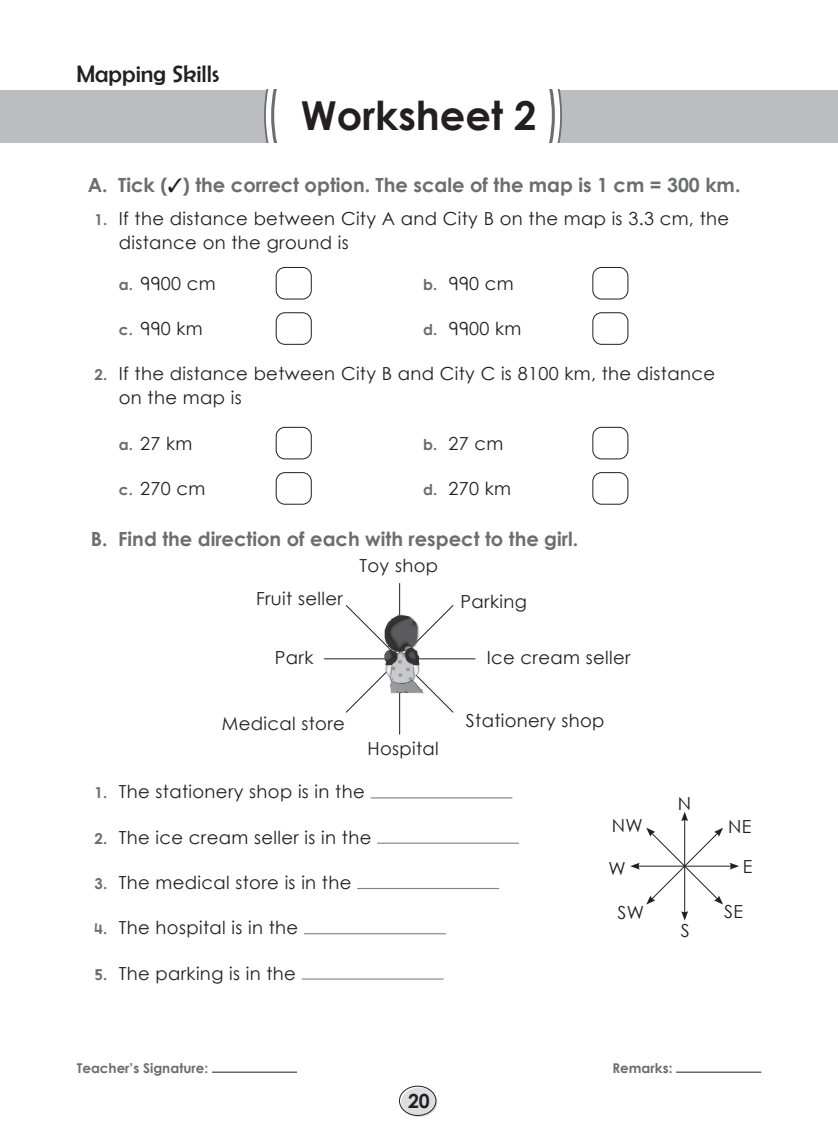
<style>
.page{position:relative;width:838px;height:1136px;background:#fff}
.page>*{position:absolute;margin:0;border:0;box-sizing:border-box;transform-origin:0 0}
.Rubric{font:39.9px "Century Gothic Bold New";color:#231f20}
.Chapter_heading{font:24px "Berlin Sans FB";color:#231f20}
.Rubric-2{font:19.5px "Century Gothic Bold New";color:#6c6d70}
.t1{font:19.5px "Century Gothic Bold New";color:#231f20}
.Sub_rubric{font:18px/24px "Century Gothic Regular New";letter-spacing:.02em;color:#231f20}
.center{font:18px "Century Gothic Regular New";letter-spacing:.02em;color:#231f20}
.i__ii{font:18px "Century Gothic Regular New";letter-spacing:.02em;color:#231f20}
.t2{font:13.5px "Century Gothic Bold New";color:#6c6d70}
.s1{color:#231f20}
.s2{font-family:"Century Gothic Bold New";font-size:15px;color:#6c6d70}
</style>
<div class="page">
<hr style="left:212px;top:1071px;width:85px;height:1px;background:#231f20">
<hr style="left:676px;top:1071px;width:85px;height:1px;background:#231f20">
<div style="left:401px;top:1087px;width:36px;height:29px;background:#dddee0;border-radius:50%"></div>
<div style="left:399px;top:1085px;width:37px;height:30px;border:1px solid #231f20;border-radius:50%"></div>
<div style="left:276px;top:267px;width:36px;height:32px;border:1px solid #231f20;border-radius:9px"></div>
<div style="left:592px;top:267px;width:36px;height:32px;border:1px solid #231f20;border-radius:9px"></div>
<div style="left:276px;top:312px;width:36px;height:33px;border:1px solid #231f20;border-radius:9px"></div>
<div style="left:592px;top:312px;width:36px;height:33px;border:1px solid #231f20;border-radius:9px"></div>
<div style="left:276px;top:427px;width:36px;height:32px;border:1px solid #231f20;border-radius:9px"></div>
<div style="left:592px;top:427px;width:36px;height:32px;border:1px solid #231f20;border-radius:9px"></div>
<div style="left:276px;top:472px;width:36px;height:32px;border:1px solid #231f20;border-radius:9px"></div>
<div style="left:592px;top:472px;width:36px;height:32px;border:1px solid #231f20;border-radius:9px"></div>
<hr style="left:324px;top:658px;width:151px;height:1px;background:#231f20">
<hr style="left:399px;top:583px;width:1px;height:151px;background:#231f20">
<svg style="left:345px;top:604px;width:109px;height:109px"></svg>
<hr style="left:370px;top:797px;width:142px;height:1px;background:#808285">
<hr style="left:377px;top:842px;width:142px;height:1px;background:#808285">
<hr style="left:357px;top:887px;width:142px;height:1px;background:#808285">
<hr style="left:304px;top:933px;width:142px;height:1px;background:#808285">
<hr style="left:302px;top:978px;width:141px;height:1px;background:#808285">
<hr style="left:637px;top:865px;width:95px;height:1px;background:#231f20">
<svg style="left:630px;top:863px;width:9px;height:6px"></svg>
<svg style="left:729px;top:862px;width:10px;height:7px"></svg>
<hr style="left:684px;top:818px;width:1px;height:95px;background:#231f20">
<svg style="left:681px;top:812px;width:7px;height:9px"></svg>
<svg style="left:681px;top:911px;width:7px;height:9px"></svg>
<svg style="left:646px;top:827px;width:77px;height:77px"></svg>
<img style="left:364px;top:611px;width:70px;height:86px">
<div style="left:0;top:90px;width:838px;height:52px;background:#bcbdc0"></div>
<div style="left:264px;top:90px;width:298px;height:52px;background:#fff"></div>
<p class="Chapter_heading" style="left:76px;top:60px;width:144px">Mapping Skills</p>
<p class="Rubric" style="left:301px;top:85px;width:237px">Worksheet 2</p>
<p class="Rubric-2" style="left:88px;top:170px;width:654px">A. Tick (<span class="s1">✓</span>) the correct option. The scale of the map is 1 cm = 300 km.</p>
<p class="Sub_rubric" style="left:119px;top:206px;width:612px;text-indent:-24px"><span class="s2">1.</span> If the distance between City A and City B on the map is 3.3 cm, the distance on the ground is</p>
<p class="i__ii" style="left:119px;top:270px;width:98px"><span class="s2">a.</span> 9900 cm</p>
<p class="i__ii" style="left:423px;top:270px;width:92px"><span class="s2">b.</span> 990 cm</p>
<p class="i__ii" style="left:119px;top:316px;width:85px"><span class="s2">c.</span> 990 km</p>
<p class="i__ii" style="left:423px;top:316px;width:100px"><span class="s2">d.</span> 9900 km</p>
<p class="Sub_rubric" style="left:119px;top:361px;width:598px;text-indent:-24px"><span class="s2">2.</span> If the distance between City B and City C is 8100 km, the distance on the map is</p>
<p class="i__ii" style="left:119px;top:430px;width:75px"><span class="s2">a.</span> 27 km</p>
<p class="i__ii" style="left:423px;top:430px;width:82px"><span class="s2">b.</span> 27 cm</p>
<p class="i__ii" style="left:119px;top:475px;width:88px"><span class="s2">c.</span> 270 cm</p>
<p class="i__ii" style="left:423px;top:475px;width:89px"><span class="s2">d.</span> 270 km</p>
<p class="Rubric-2" style="left:91px;top:524px;width:489px">B. Find the direction of each with respect to the girl.</p>
<p class="center" style="left:359px;top:552px;width:80px">Toy shop</p>
<p class="center" style="left:256px;top:586px;width:88px">Fruit seller</p>
<p class="center" style="left:275px;top:644px;width:40px">Park</p>
<p class="center" style="left:222px;top:710px;width:125px">Medical store</p>
<p class="center" style="left:367px;top:736px;width:73px">Hospital</p>
<p class="Sub_rubric" style="left:94px;top:779px;width:272px"><span class="s2">1.</span> The stationery shop is in the</p>
<p class="Sub_rubric" style="left:94px;top:824px;width:278px"><span class="s2">2.</span> The ice cream seller is in the</p>
<p class="Sub_rubric" style="left:94px;top:870px;width:258px"><span class="s2">3.</span> The medical store is in the</p>
<p class="Sub_rubric" style="left:94px;top:915px;width:205px"><span class="s2">4.</span> The hospital is in the</p>
<p class="Sub_rubric" style="left:94px;top:960px;width:203px"><span class="s2">5.</span> The parking is in the</p>
<p class="center" style="left:460px;top:589px;width:68px">Parking</p>
<p class="center" style="left:487px;top:645px;width:145px">Ice cream seller</p>
<p class="center" style="left:466px;top:707px;width:140px">Stationery shop</p>
<p class="center" style="left:612px;top:812px;width:32px">NW</p>
<p class="center" style="left:678px;top:790px;width:15px">N</p>
<p class="center" style="left:728px;top:814px;width:25px">NE</p>
<p class="center" style="left:608px;top:855px;width:19px">W</p>
<p class="center" style="left:742px;top:853px;width:11px">E</p>
<p class="center" style="left:617px;top:900px;width:28px">SW</p>
<p class="center" style="left:724px;top:898px;width:20px">SE</p>
<p class="center" style="left:681px;top:918px;width:10px">S</p>
<p class="t2" style="left:77px;top:1057px;width:133px">Teacher’s Signature:</p>
<p class="t2" style="left:612px;top:1057px;width:61px">Remarks:</p>
<p class="t1" style="left:408px;top:1085px;width:23px">20</p>
</div>
